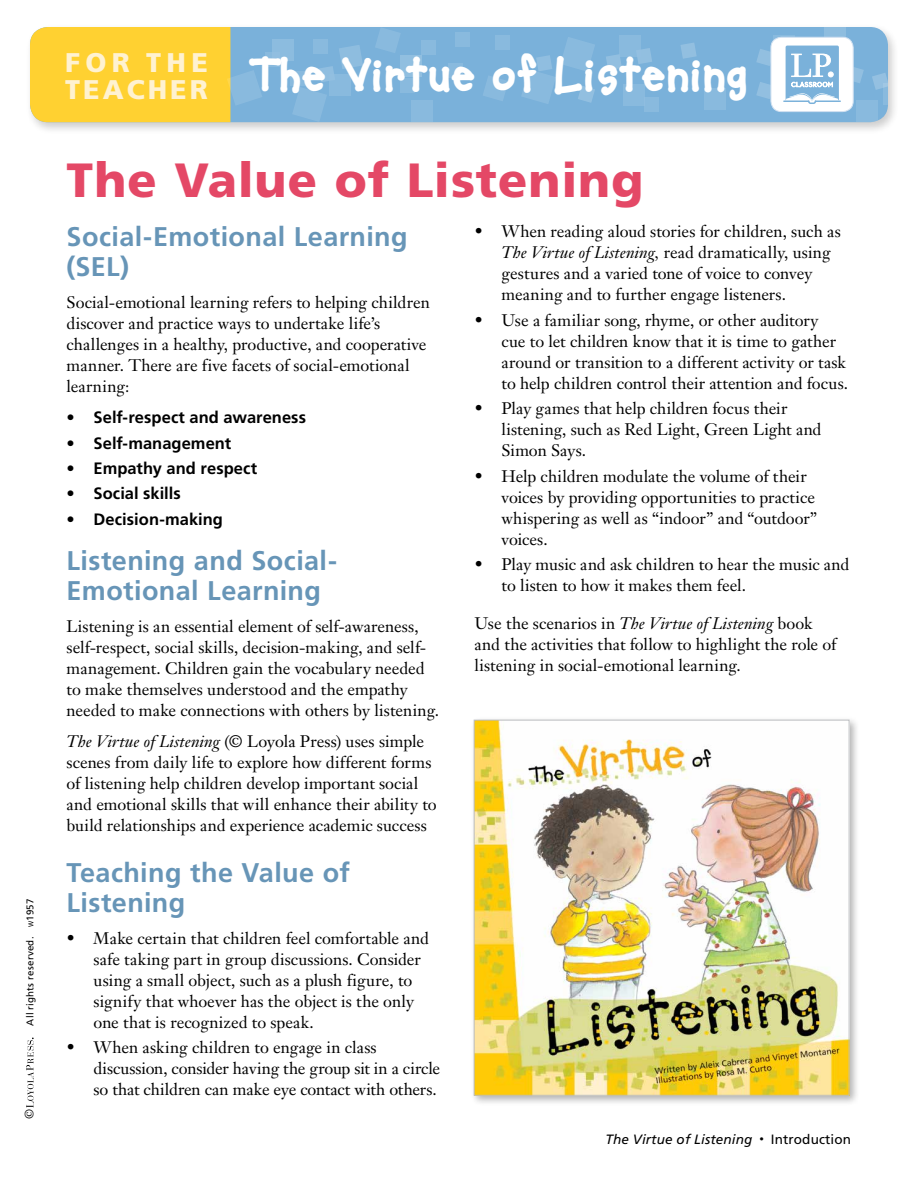
<style>
.page{position:relative;width:918px;height:1188px;background:#fff}
.page>*{position:absolute;margin:0;border:0;box-sizing:border-box;transform-origin:0 0}
.t1{font:800 52.05px "Soup Bone";letter-spacing:.01em;color:#fff;scale:.94 1}
.t2{font:900 48px "Frutiger LT Std";letter-spacing:.02em;color:#e44866}
.t3{font:700 27px/30px "Frutiger LT Std";letter-spacing:.015em;color:#6795b7}
.t4{font:900 27px "Frutiger LT Std";letter-spacing:.2em;color:#fff2d1}
.t5{font:16.5px/21px "Janson Text LT Std";color:#000}
.t6{font:700 16.5px "Frutiger LT Std";color:#000}
.t7{font:italic 13.5px "Frutiger LT Std";letter-spacing:.01em;color:#000}
.t8{font:12px "Janson Text LT Std";color:#000}
.t9{font:9.75px "Frutiger LT Std";letter-spacing:.02em;color:#000}
.s1{font-family:"Myriad Pro";font-size:7.35px}
.s2{font-style:italic}
.s3{font-weight:700;font-style:normal;font-size:9px}
.s4{font-style:normal}
</style>
<div class="page">
<div style="left:470px;top:716px;width:390px;height:390px;background:#000;opacity:.3"></div>
<img style="left:476px;top:722px;width:372px;height:372px">
<div style="left:474px;top:720px;width:376px;height:376px;border:1px solid #bcbec0"></div>
<div style="left:25px;top:23px;width:874px;height:112px;background:#000;opacity:.2"></div>
<div style="left:30px;top:27px;width:858px;height:95px;background:#7ab1da;border-radius:18px"></div>
<div style="left:411px;top:101px;width:21px;height:21px;background:#89bade"></div>
<svg style="left:824px;top:28px;width:21px;height:9px"></svg>
<div style="left:273px;top:39px;width:21px;height:21px;background:#8cbcdf"></div>
<svg style="left:606px;top:54px;width:16px;height:16px"></svg>
<svg style="left:637px;top:48px;width:15px;height:16px"></svg>
<svg style="left:681px;top:43px;width:16px;height:16px"></svg>
<svg style="left:756px;top:82px;width:14px;height:17px"></svg>
<svg style="left:756px;top:49px;width:14px;height:17px"></svg>
<svg style="left:854px;top:67px;width:10px;height:16px"></svg>
<div style="left:290px;top:72px;width:14px;height:14px;background:#89bade"></div>
<div style="left:266px;top:52px;width:14px;height:14px;background:#89bade"></div>
<div style="left:644px;top:97px;width:14px;height:14px;background:#89bade"></div>
<div style="left:313px;top:39px;width:14px;height:14px;background:#89bade"></div>
<div style="left:401px;top:79px;width:14px;height:14px;background:#89bade"></div>
<div style="left:422px;top:40px;width:14px;height:14px;background:#89bade"></div>
<div style="left:449px;top:63px;width:14px;height:14px;background:#89bade"></div>
<div style="left:456px;top:32px;width:14px;height:14px;background:#89bade"></div>
<div style="left:495px;top:36px;width:14px;height:14px;background:#89bade"></div>
<div style="left:401px;top:56px;width:21px;height:21px;background:#91bfe0"></div>
<div style="left:620px;top:36px;width:21px;height:21px;background:#89bade"></div>
<div style="left:705px;top:88px;width:21px;height:21px;background:#89bade"></div>
<div style="left:623px;top:85px;width:21px;height:21px;background:#89bade"></div>
<svg style="left:773px;top:36px;width:21px;height:5px"></svg>
<div style="left:857px;top:101px;width:21px;height:21px;background:#89bade"></div>
<hr style="left:884px;top:83px;width:4px;height:21px;background:#89bade">
<svg style="left:522px;top:37px;width:73px;height:67px"></svg>
<svg style="left:375px;top:28px;width:26px;height:25px"></svg>
<svg style="left:483px;top:76px;width:25px;height:25px"></svg>
<svg style="left:292px;top:45px;width:71px;height:77px"></svg>
<svg style="left:30px;top:27px;width:232px;height:95px;background:#edcd49"></svg>
<svg style="left:872px;top:73px;width:16px;height:17px"></svg>
<div style="left:771px;top:37px;width:82px;height:75px;background:#fff;border-radius:11px"></div>
<hr style="left:783px;top:100px;width:26px;height:2px;background:#7ab1da">
<hr style="left:815px;top:100px;width:26px;height:2px;background:#7ab1da">
<svg style="left:784px;top:46px;width:56px;height:58px"></svg>
<div style="left:770px;top:37px;width:84px;height:75px;border:1px solid #d2e1f1;border-radius:11px"></div>
<svg style="left:26px;top:1038px;width:8px;height:70px"></svg>
<p class="t9" style="left:25px;top:1026px;width:128px;rotate:-90deg">All rights reserved. <span class="s1">w</span>1957</p>
<p class="t8" style="left:22px;top:1119px;width:12px;rotate:-90deg">©</p>
<h3 class="t4" style="left:65px;top:46px;width:144px">FOR THE</h3>
<h1 class="t1" style="left:65px;top:48px;width:728px"><sub>TEACHER</sub> The Virtue of Listening</h1>
<h2 class="t2" style="left:67px;top:151px;width:579px">The Value of Listening</h2>
<h3 class="t3" style="left:67px;top:222px;width:343px">Social-Emotional Learning (SEL)</h3>
<p class="t5" style="left:67px;top:291px;width:365px">Social-emotional learning refers to helping children discover and practice ways to undertake life’s challenges in a healthy, productive, and cooperative manner. There are five facets of social-emotional learning:</p>
<p class="t6" style="left:67px;top:408px;width:241px">• Self-respect and awareness</p>
<p class="t6" style="left:67px;top:433px;width:166px">• Self-management</p>
<p class="t6" style="left:67px;top:459px;width:192px">• Empathy and respect</p>
<p class="t6" style="left:67px;top:484px;width:116px">• Social skills</p>
<p class="t6" style="left:67px;top:510px;width:158px">• Decision-making</p>
<h3 class="t3" style="left:67px;top:546px;width:272px">Listening and Social-<br>Emotional Learning</h3>
<p class="t5" style="left:67px;top:615px;width:374px">Listening is an essential element of self-awareness, self-respect, social skills, decision-making, and self&shy;management. Children gain the vocabulary needed to make themselves understood and the empathy needed to make connections with others by listening.</p>
<p class="t5" style="left:67px;top:731px;width:372px"><span class="s2">The Virtue of Listening</span> (© Loyola Press) uses simple scenes from daily life to explore how different forms of listening help children develop important social and emotional skills that will enhance their ability to build relationships and experience academic success</p>
<h3 class="t3" style="left:67px;top:858px;width:285px">Teaching the Value of<br>Listening</h3>
<p class="t5" style="left:94px;top:927px;width:337px;text-indent:-27px">• Make certain that children feel comfortable and safe taking part in group discussions. Consider using a small object, such as a plush figure, to signify that whoever has the object is the only one that is recognized to speak.</p>
<p class="t5" style="left:94px;top:1037px;width:348px;text-indent:-27px">• When asking children to engage in class discussion, consider having the group sit in a circle so that children can make eye contact with others.</p>
<p class="t5" style="left:502px;top:221px;width:341px;text-indent:-27px">• When reading aloud stories for children, such as <span class="s2">The Virtue of Listening,</span> read dramatically, using gestures and a varied tone of voice to convey meaning and to further engage listeners.</p>
<p class="t5" style="left:502px;top:309px;width:348px;text-indent:-27px">• Use a familiar song, rhyme, or other auditory<br>cue to let children know that it is time to gather around or transition to a different activity or task to help children control their attention and focus.</p>
<p class="t5" style="left:502px;top:398px;width:321px;text-indent:-27px">• Play games that help children focus their listening, such as Red Light, Green Light and<br>Simon Says.</p>
<p class="t5" style="left:502px;top:465px;width:317px;text-indent:-27px">• Help children modulate the volume of their voices by providing opportunities to practice whispering as well as “indoor” and “outdoor” voices.</p>
<p class="t5" style="left:502px;top:554px;width:349px;text-indent:-27px">• Play music and ask children to hear the music and to listen to how it makes them feel.</p>
<p class="t5" style="left:475px;top:612px;width:363px">Use the scenarios in <span class="s2">The Virtue of Listening</span> book and the activities that follow to highlight the role of listening in social-emotional learning.</p>
<p class="t7" style="left:605px;top:1131px;width:247px">The Virtue of Listening <span class="s3">•</span> <span class="s4">Introduction</span></p>
</div>
